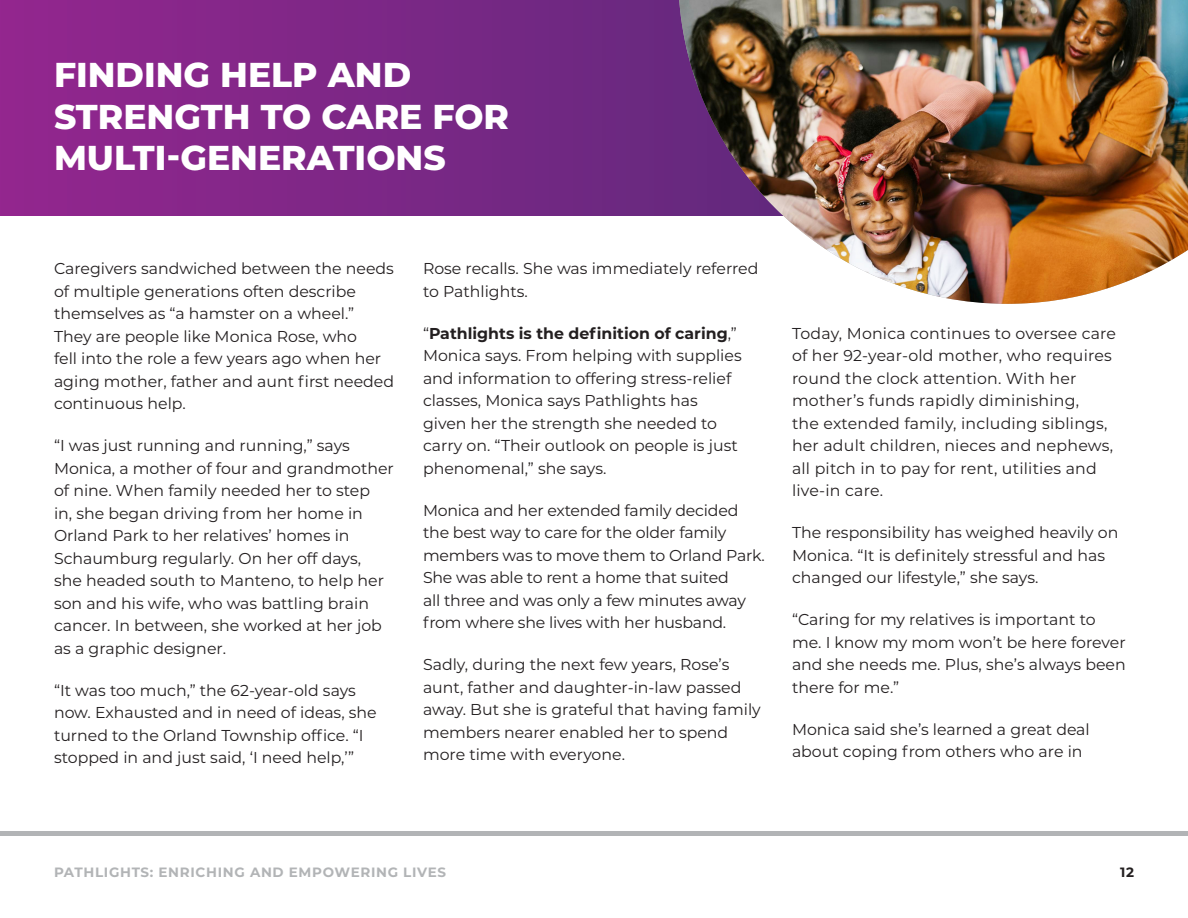
<style>
.page{position:relative;width:1188px;height:918px;background:#fff}
.page>*{position:absolute;margin:0;border:0;box-sizing:border-box;transform-origin:0 0}
.Head{font:800 34.5px/41.4px "Montserrat";color:#fff}
.Body{font:15.75px/22.5px "Montserrat";color:#231f20}
.t1{font:700 13.5px "Montserrat";letter-spacing:.05em;color:#b2b4b6}
.t2{font:700 13.5px "Montserrat";color:#231f20}
.s1{font-weight:700}
</style>
<div class="page">
<svg style="left:0;top:0;width:678px;height:216px;background:#7e2786"></svg>
<hr style="left:0;top:832px;width:1188px;height:4px;background:#b2b4b6">
<img style="left:679px;top:0;width:509px;height:304px">
<p class="Head" style="left:54px;top:53px;width:457px">FINDING HELP AND<br>STRENGTH TO CARE FOR<br>MULTI-GENERATIONS</p>
<p class="Body" style="left:54px;top:257px;width:342px">Caregivers sandwiched between the needs of multiple generations often describe themselves as “a hamster on a wheel.” They are people like Monica Rose, who<br>fell into the role a few years ago when her aging mother, father and aunt first needed continuous help.</p>
<p class="Body" style="left:54px;top:434px;width:341px">“I was just running and running,” says Monica, a mother of four and grandmother of nine. When family needed her to step<br>in, she began driving from her home in Orland Park to her relatives’ homes in Schaumburg regularly. On her off days,<br>she headed south to Manteno, to help her son and his wife, who was battling brain cancer. In between, she worked at her job as a graphic designer.</p>
<p class="Body" style="left:54px;top:678px;width:324px">“It was too much,” the 62-year-old says now. Exhausted and in need of ideas, she turned to the Orland Township office. “I stopped in and just said, ‘I need help,’”</p>
<p class="Body" style="left:423px;top:257px;width:337px">Rose recalls. She was immediately referred to Pathlights.</p>
<p class="Body" style="left:423px;top:321px;width:320px">“<span class="s1">Pathlights is the definition of caring</span>,” Monica says. From helping with supplies and information to offering stress-relief classes, Monica says Pathlights has given her the strength she needed to carry on. “Their outlook on people is just phenomenal,” she says.</p>
<p class="Body" style="left:423px;top:498px;width:343px">Monica and her extended family decided the best way to care for the older family members was to move them to Orland Park.<br>She was able to rent a home that suited<br>all three and was only a few minutes away from where she lives with her husband.</p>
<p class="Body" style="left:423px;top:653px;width:339px">Sadly, during the next few years, Rose’s aunt, father and daughter-in-law passed away. But she is grateful that having family members nearer enabled her to spend more time with everyone.</p>
<p class="Body" style="left:792px;top:321px;width:326px">Today, Monica continues to oversee care of her 92-year-old mother, who requires round the clock attention. With her mother’s funds rapidly diminishing,<br>the extended family, including siblings, her adult children, nieces and nephews, all pitch in to pay for rent, utilities and live-in care.</p>
<p class="Body" style="left:792px;top:521px;width:328px">The responsibility has weighed heavily on<br>Monica. “It is definitely stressful and has changed our lifestyle,” she says.</p>
<p class="Body" style="left:792px;top:608px;width:335px">“Caring for my relatives is important to me. I know my mom won’t be here forever and she needs me. Plus, she’s always been there for me.”</p>
<p class="Body" style="left:792px;top:717px;width:299px">Monica said she’s learned a great deal about coping from others who are in</p>
<p class="t1" style="left:54px;top:863px;width:394px">PATHLIGHTS: ENRICHING AND EMPOWERING LIVES</p>
<p class="t2" style="left:1120px;top:863px;width:15px">12</p>
</div>
